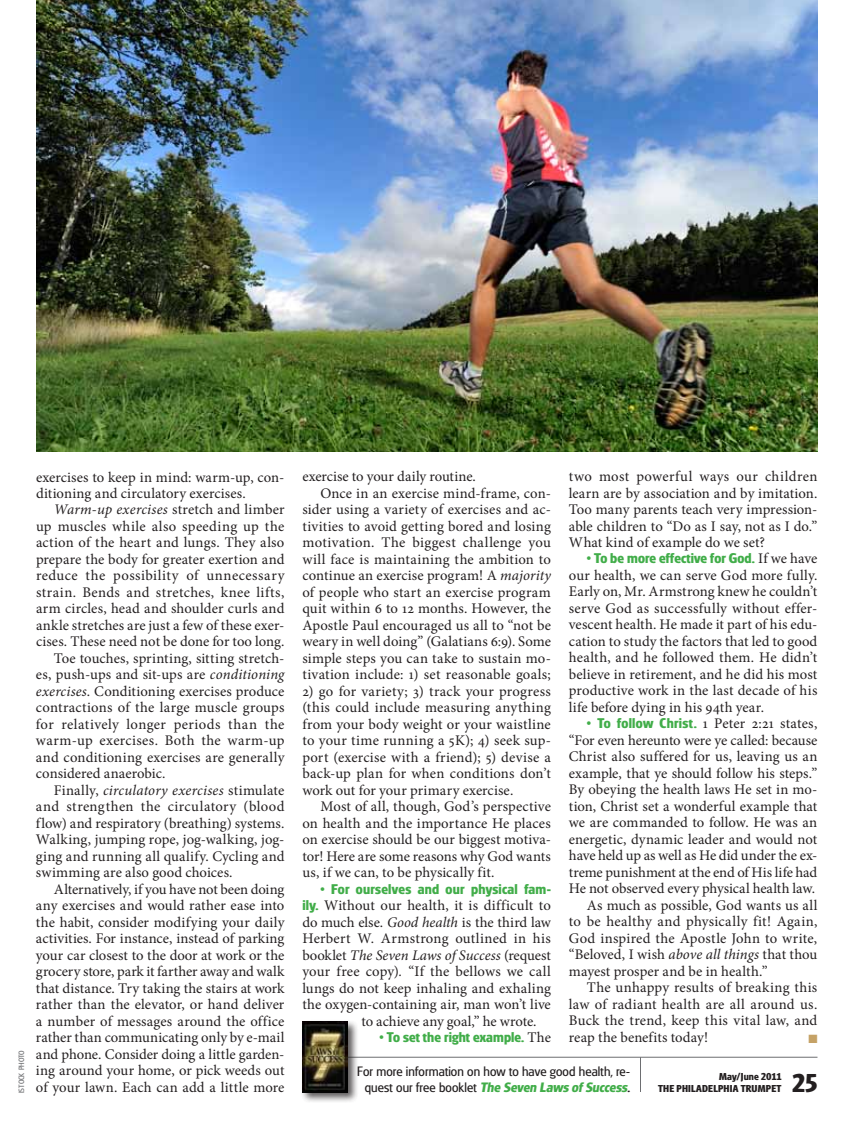
<style>
.page{position:relative;width:864px;height:1134px;background:#fff}
.page>*{position:absolute;margin:0;border:0;box-sizing:border-box;transform-origin:0 0}
.t1{font:700 27px "Glasgow Pro";color:#231f20}
.t2{font:14.7px/16.5px "Minion Pro";letter-spacing:.01em;color:#231f20;text-align:justify}
.t3{font:14.7px "Minion Pro";letter-spacing:-.01em;color:#231f20}
.t4{font:italic 14.7px "Minion Pro";letter-spacing:.01em;color:#231f20}
.t5{font:700 14.7px "Glasgow Pro";letter-spacing:.01em;color:#41ad49}
.t6{font:14.7px "Minion Pro";letter-spacing:.03em;color:#231f20}
.t7{font:14.7px "Minion Pro";letter-spacing:.035em;color:#231f20}
.t8{font:14.25px/16.5px "Glasgow Pro";letter-spacing:.005em;color:#231f20;text-align:center}
.t9{font:12px "Zapf Dingbats ITC";color:#c5a266}
.t10{font:700 10.5px "Glasgow Pro";letter-spacing:.02em;color:#231f20}
.t11{font:8.1px "Glasgow Pro";letter-spacing:-.015em;color:#6d6e71;scale:1.04 1}
.s1{font-style:normal}
.s2{font-style:italic}
.s3{font-family:"Glasgow Pro";font-weight:700;color:#41ad49}
.s4{font-family:"Minion Pro";font-weight:400;color:#231f20}
.s5{font-weight:700;font-style:italic;color:#41ad49}
.s6{font-weight:500;font-style:italic}
</style>
<div class="page">
<hr style="left:640px;top:1057px;width:1px;height:35px;background:#6d6e71">
<hr style="left:303px;top:1057px;width:515px;height:1px;background:#6d6e71">
<img style="left:36px;top:0;width:782px;height:452px">
<div style="left:300px;top:1019px;width:58px;height:83px;background:#231f20;opacity:.75"></div>
<img style="left:303px;top:1021px;width:45px;height:71px">
<p class="t11" style="left:17px;top:1093px;width:43px;rotate:-90deg">istock photo</p>
<p class="t2" style="left:36px;top:469px;width:250px">exercises to keep in mind: warm-up, con&shy;ditioning and circulatory exercises.</p>
<p class="t4" style="left:54px;top:500px;width:232px">Warm-up exercises <span class="s1">stretch and limber</span></p>
<p class="t2" style="left:36px;top:518px;width:250px">up muscles while also speeding up the</p>
<p class="t2" style="left:36px;top:535px;width:250px">action of the heart and lungs. They also</p>
<p class="t2" style="left:36px;top:551px;width:250px">prepare the body for greater exertion and</p>
<p class="t7" style="left:36px;top:566px;width:250px">reduce the possibility of unnecessary</p>
<p class="t6" style="left:36px;top:582px;width:250px">strain. Bends and stretches, knee lifts,</p>
<p class="t2" style="left:36px;top:601px;width:250px">arm circles, head and shoulder curls and</p>
<p class="t2" style="left:36px;top:617px;width:250px">ankle stretches are just a few of these exer-</p>
<p class="t2" style="left:36px;top:634px;width:250px">cises. These need not be done for too long.</p>
<p class="t2" style="left:54px;top:650px;width:232px">Toe touches, sprinting, sitting stretch-</p>
<p class="t2" style="left:36px;top:667px;width:250px">es, push-ups and sit-ups are <span class="s2">conditioning</span></p>
<p class="t2" style="left:36px;top:683px;width:250px"><span class="s2">exercises</span>. Conditioning exercises produce</p>
<p class="t2" style="left:36px;top:700px;width:250px">contractions of the large muscle groups</p>
<p class="t2" style="left:36px;top:716px;width:250px">for relatively longer periods than the</p>
<p class="t6" style="left:36px;top:731px;width:250px">warm-up exercises. Both the warm-up</p>
<p class="t2" style="left:36px;top:749px;width:250px">and conditioning exercises are generally</p>
<p class="t2" style="left:36px;top:766px;width:131px">considered anaerobic.</p>
<p class="t4" style="left:54px;top:780px;width:232px"><span class="s1">Finally,</span> circulatory exercises <span class="s1">stimulate</span></p>
<p class="t2" style="left:36px;top:798px;width:250px">and strengthen the circulatory (blood</p>
<p class="t2" style="left:36px;top:815px;width:250px">flow) and respiratory (breathing) systems.</p>
<p class="t2" style="left:36px;top:831px;width:250px">Walking, jumping rope, jog-walking, jog-</p>
<p class="t2" style="left:36px;top:848px;width:250px">ging and running all qualify. Cycling and</p>
<p class="t2" style="left:36px;top:864px;width:198px">swimming are also good choices.</p>
<p class="t3" style="left:54px;top:879px;width:232px">Alternatively, if you have not been doing</p>
<p class="t2" style="left:36px;top:897px;width:250px">any exercises and would rather ease into</p>
<p class="t2" style="left:36px;top:914px;width:250px">the habit, consider modifying your daily</p>
<p class="t2" style="left:36px;top:930px;width:250px">activities. For instance, instead of parking</p>
<p class="t3" style="left:36px;top:945px;width:250px">your car closest to the door at work or the</p>
<p class="t2" style="left:36px;top:963px;width:250px">grocery store, park it farther away and walk</p>
<p class="t2" style="left:36px;top:980px;width:250px">that distance. Try taking the stairs at work</p>
<p class="t2" style="left:36px;top:996px;width:250px">rather than the elevator, or hand deliver</p>
<p class="t2" style="left:36px;top:1013px;width:250px">a number of messages around the office</p>
<p class="t2" style="left:36px;top:1029px;width:250px">rather than communicating only by e-mail</p>
<p class="t3" style="left:36px;top:1044px;width:250px">and phone. Consider doing a little garden-</p>
<p class="t2" style="left:36px;top:1062px;width:250px">ing around your home, or pick weeds out</p>
<p class="t2" style="left:36px;top:1079px;width:250px">of your lawn. Each can add a little more</p>
<p class="t2" style="left:302px;top:468px;width:175px">exercise to your daily routine.</p>
<p class="t2" style="left:320px;top:485px;width:232px">Once in an exercise mind-frame, con-</p>
<p class="t2" style="left:302px;top:501px;width:250px">sider using a variety of exercises and ac-</p>
<p class="t2" style="left:302px;top:518px;width:250px">tivities to avoid getting bored and losing</p>
<p class="t2" style="left:302px;top:534px;width:250px">motivation. The biggest challenge you</p>
<p class="t2" style="left:302px;top:551px;width:250px">will face is maintaining the ambition to</p>
<p class="t2" style="left:302px;top:567px;width:250px">continue an exercise program! A <span class="s2">majority</span></p>
<p class="t2" style="left:302px;top:584px;width:250px">of people who start an exercise program</p>
<p class="t2" style="left:302px;top:600px;width:250px">quit within 6 to 12 months. However, the</p>
<p class="t2" style="left:302px;top:617px;width:250px">Apostle Paul encouraged us all to “not be</p>
<p class="t2" style="left:302px;top:633px;width:250px">weary in well doing” (Galatians 6:9). Some</p>
<p class="t2" style="left:302px;top:650px;width:250px">simple steps you can take to sustain mo-</p>
<p class="t2" style="left:302px;top:666px;width:250px">tivation include: 1) set reasonable goals;</p>
<p class="t2" style="left:302px;top:683px;width:250px">2) go for variety; 3) track your progress (this could include measuring anything from your body weight or your waistline to your time running a 5K); 4) seek sup&shy;port (exercise with a friend); 5) devise a back-up plan for when conditions don’t work out for your primary exercise.</p>
<p class="t2" style="left:302px;top:798px;width:250px;text-indent:18px">Most of all, though, God’s perspective on health and the importance He places on exercise should be our biggest motiva&shy;tor! Here are some reasons why God wants us, if we can, to be physically fit.</p>
<p class="t5" style="left:320px;top:880px;width:232px">• For ourselves and our physical fam-</p>
<p class="t2" style="left:302px;top:897px;width:250px"><span class="s3">ily.</span> Without our health, it is difficult to</p>
<p class="t2" style="left:302px;top:914px;width:250px">do much else. <span class="s2">Good health</span> is the third law</p>
<p class="t2" style="left:302px;top:930px;width:250px">Herbert W. Armstrong outlined in his</p>
<p class="t4" style="left:302px;top:945px;width:250px"><span class="s1">booklet</span> The Seven Laws of Success <span class="s1">(request</span></p>
<p class="t2" style="left:302px;top:963px;width:250px">your free copy)<span class="s2">.</span> “If the bellows we call</p>
<p class="t2" style="left:302px;top:980px;width:250px">lungs do not keep inhaling and exhaling</p>
<p class="t2" style="left:302px;top:996px;width:250px">the oxygen-containing air, man won’t live</p>
<p class="t2" style="left:361px;top:1013px;width:177px">to achieve any goal,” he wrote.</p>
<p class="t5" style="left:379px;top:1028px;width:173px">• To set the right example. <span class="s4">The</span></p>
<p class="t2" style="left:569px;top:468px;width:250px">two most powerful ways our children learn are by association and by imitation.<br>Too many parents teach very impression&shy;able children to “Do as I say, not as I do.” What kind of example do we set?</p>
<p class="t5" style="left:587px;top:550px;width:232px">• To be more effective for God. <span class="s4">If we have</span></p>
<p class="t2" style="left:569px;top:567px;width:250px">our health, we can serve God more fully.<br>Early on, Mr. Armstrong knew he couldn’t serve God as successfully without effer&shy;vescent health. He made it part of his edu&shy;cation to study the factors that led to good health, and he followed them. He didn’t believe in retirement, and he did his most productive work in the last decade of his life before dying in his 94th year.</p>
<p class="t2" style="left:587px;top:716px;width:232px"><span class="s3">• To follow Christ.</span> 1 Peter 2:21 states,</p>
<p class="t3" style="left:569px;top:730px;width:250px">“For even hereunto were ye called: because</p>
<p class="t2" style="left:569px;top:749px;width:250px">Christ also suffered for us, leaving us an</p>
<p class="t2" style="left:569px;top:765px;width:250px">example, that ye should follow his steps.”</p>
<p class="t2" style="left:569px;top:782px;width:250px">By obeying the health laws He set in mo-</p>
<p class="t2" style="left:569px;top:798px;width:250px">tion, Christ set a wonderful example that</p>
<p class="t2" style="left:569px;top:815px;width:250px">we are commanded to follow. He was an</p>
<p class="t2" style="left:569px;top:831px;width:250px">energetic, dynamic leader and would not</p>
<p class="t3" style="left:569px;top:846px;width:250px">have held up as well as He did under the ex-</p>
<p class="t3" style="left:569px;top:862px;width:250px">treme punishment at the end of His life had</p>
<p class="t3" style="left:569px;top:879px;width:248px">He not observed every physical health law.</p>
<p class="t2" style="left:587px;top:897px;width:232px">As much as possible, God wants us all</p>
<p class="t2" style="left:569px;top:913px;width:250px">to be healthy and physically fit! Again,</p>
<p class="t2" style="left:569px;top:930px;width:250px">God inspired the Apostle John to write,</p>
<p class="t2" style="left:569px;top:946px;width:250px">“Beloved, I wish <span class="s2">above all things</span> that thou</p>
<p class="t2" style="left:569px;top:963px;width:200px">mayest prosper and be in health.”</p>
<p class="t2" style="left:587px;top:979px;width:232px">The unhappy results of breaking this</p>
<p class="t2" style="left:569px;top:996px;width:250px">law of radiant health are all around us.</p>
<p class="t2" style="left:569px;top:1012px;width:250px">Buck the trend, keep this vital law, and</p>
<p class="t2" style="left:569px;top:1029px;width:141px">reap the benefits today!</p>
<p class="t9" style="left:808px;top:1033px;width:11px">■</p>
<p class="t8" style="left:357px;top:1062px;width:277px">For more information on how to have good health, re&shy;quest our free booklet <span class="s5">The Seven Laws of Success</span><span class="s6">.</span></p>
<p class="t10" style="left:719px;top:1070px;width:64px">May/June 2011</p>
<h1 class="t1" style="left:793px;top:1067px;width:26px">25</h1>
<p class="t10" style="left:658px;top:1082px;width:125px">THE PHILADELPHIA TRUMPET</p>
</div>
